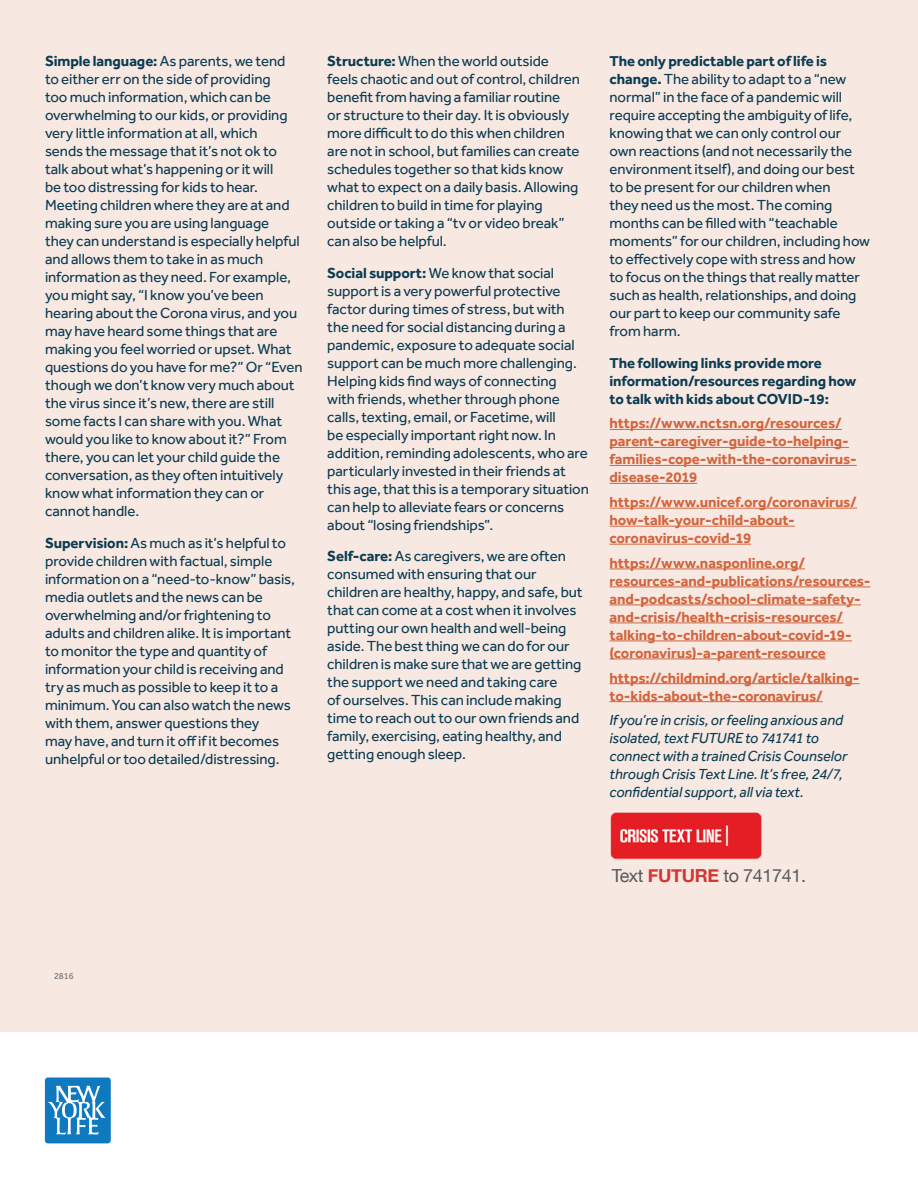
<style>
.page{position:relative;width:918px;height:1188px;background:#fff}
.page>*{position:absolute;margin:0;border:0;box-sizing:border-box;transform-origin:0 0}
.t1{font:18px "Helvetica Neue";letter-spacing:-.02em;color:#58595b}
.t2{font:15px/18px "NYLIC Effra";letter-spacing:-.005em;color:#0a3c53}
.t3{font:700 15px/18px "NYLIC Effra";letter-spacing:-.005em;color:#d2653d}
.t4{font:italic 15px/18px "NYLIC Effra";letter-spacing:-.005em;color:#0a3c53}
.t5{font:700 15px/18px "NYLIC Effra";letter-spacing:-.005em;color:#0a3c53}
.t6{font:9px "NYLIC Effra";color:#6d6e71}
.s1{font-weight:700}
.s2{font-weight:700;color:#d23731}
</style>
<div class="page">
<div style="left:0;top:0;width:918px;height:1033px;background:#f8e8e2"></div>
<hr style="left:610px;top:429px;width:232px;height:1px;background:#d2653d">
<hr style="left:610px;top:447px;width:239px;height:1px;background:#d2653d">
<hr style="left:610px;top:465px;width:247px;height:1px;background:#d2653d">
<hr style="left:610px;top:483px;width:87px;height:1px;background:#d2653d">
<hr style="left:610px;top:508px;width:247px;height:1px;background:#d2653d">
<hr style="left:610px;top:526px;width:185px;height:1px;background:#d2653d">
<hr style="left:610px;top:544px;width:141px;height:1px;background:#d2653d">
<hr style="left:610px;top:569px;width:195px;height:1px;background:#d2653d">
<hr style="left:610px;top:587px;width:261px;height:1px;background:#d2653d">
<hr style="left:610px;top:605px;width:251px;height:1px;background:#d2653d">
<hr style="left:610px;top:623px;width:233px;height:1px;background:#d2653d">
<hr style="left:610px;top:641px;width:242px;height:1px;background:#d2653d">
<hr style="left:610px;top:659px;width:216px;height:1px;background:#d2653d">
<hr style="left:610px;top:683px;width:249px;height:1px;background:#d2653d">
<hr style="left:610px;top:701px;width:213px;height:1px;background:#d2653d">
<svg style="left:45px;top:1078px;width:66px;height:65px;background:#4195cc"></svg>
<img style="left:610px;top:812px;width:152px;height:48px">
<p class="t2" style="left:45px;top:52px;width:259px"><span class="s1">Simple language:</span> As parents, we tend to either err on the side of providing<br>too much information, which can be overwhelming to our kids, or providing very little information at all, which<br>sends the message that it’s not ok to talk about what’s happening or it will<br>be too distressing for kids to hear.<br>Meeting children where they are at and making sure you are using language<br>they can understand is especially helpful and allows them to take in as much information as they need. For example, you might say, “I know you’ve been hearing about the Corona virus, and you may have heard some things that are making you feel worried or upset. What questions do you have for me?” Or “Even though we don’t know very much about the virus since it’s new, there are still some facts I can share with you. What would you like to know about it?” From there, you can let your child guide the conversation, as they often intuitively know what information they can or cannot handle.</p>
<p class="t2" style="left:45px;top:533px;width:252px"><span class="s1">Supervision:</span> As much as it’s helpful to provide children with factual, simple information on a “need-to-know” basis, media outlets and the news can be overwhelming and/or frightening to adults and children alike. It is important to monitor the type and quantity of information your child is receiving and try as much as possible to keep it to a minimum. You can also watch the news with them, answer questions they<br>may have, and turn it off if it becomes unhelpful or too detailed/distressing.</p>
<p class="t2" style="left:327px;top:52px;width:254px"><span class="s1">Structure:</span> When the world outside feels chaotic and out of control, children benefit from having a familiar routine<br>or structure to their day. It is obviously more difficult to do this when children are not in school, but families can create schedules together so that kids know what to expect on a daily basis. Allowing children to build in time for playing outside or taking a “tv or video break” can also be helpful.</p>
<p class="t2" style="left:327px;top:263px;width:263px"><span class="s1">Social support:</span> We know that social support is a very powerful protective factor during times of stress, but with the need for social distancing during a pandemic, exposure to adequate social support can be much more challenging.<br>Helping kids find ways of connecting<br>with friends, whether through phone calls, texting, email, or Facetime, will<br>be especially important right now. In addition, reminding adolescents, who are particularly invested in their friends at this age, that this is a temporary situation can help to alleviate fears or concerns about “losing friendships”.</p>
<p class="t2" style="left:327px;top:547px;width:257px"><span class="s1">Self-care:</span> As caregivers, we are often consumed with ensuring that our children are healthy, happy, and safe, but that can come at a cost when it involves putting our own health and well-being aside. The best thing we can do for our children is make sure that we are getting the support we need and taking care<br>of ourselves. This can include making time to reach out to our own friends and family, exercising, eating healthy, and getting enough sleep.</p>
<p class="t2" style="left:610px;top:52px;width:262px"><span class="s1">The only predictable part of life is change.</span> The ability to adapt to a “new normal” in the face of a pandemic will require accepting the ambiguity of life, knowing that we can only control our own reactions (and not necessarily the environment itself), and doing our best to be present for our children when<br>they need us the most. The coming months can be filled with “teachable moments” for our children, including how to effectively cope with stress and how to focus on the things that really matter such as health, relationships, and doing our part to keep our community safe from harm.</p>
<p class="t5" style="left:610px;top:353px;width:248px">The following links provide more information/resources regarding how to talk with kids about COVID-19:</p>
<p class="t3" style="left:610px;top:414px;width:249px">https://www.nctsn.org/resources/ parent-caregiver-guide-to-helping&shy;families-cope-with-the-coronavirus&shy;disease-2019</p>
<p class="t3" style="left:610px;top:493px;width:249px">https://www.unicef.org/coronavirus/ how-talk-your-child-about&shy;coronavirus-covid-19</p>
<p class="t3" style="left:610px;top:553px;width:262px">https://www.nasponline.org/ resources-and-publications/resources&shy;and-podcasts/school-climate-safety&shy;and-crisis/health-crisis-resources/ talking-to-children-about-covid-19- (coronavirus)-a-parent-resource</p>
<p class="t3" style="left:610px;top:668px;width:251px">https://childmind.org/article/talking&shy;to-kids-about-the-coronavirus/</p>
<p class="t4" style="left:610px;top:711px;width:239px">If you’re in crisis, or feeling anxious and isolated, text FUTURE to 741741 to connect with a trained Crisis Counselor through Crisis Text Line. It’s free, 24/7, confidential support, all via text.</p>
<p class="t1" style="left:612px;top:862px;width:196px">Text <span class="s2">FUTURE</span> to 741741.</p>
<p class="t6" style="left:54px;top:970px;width:21px">2816</p>
</div>
